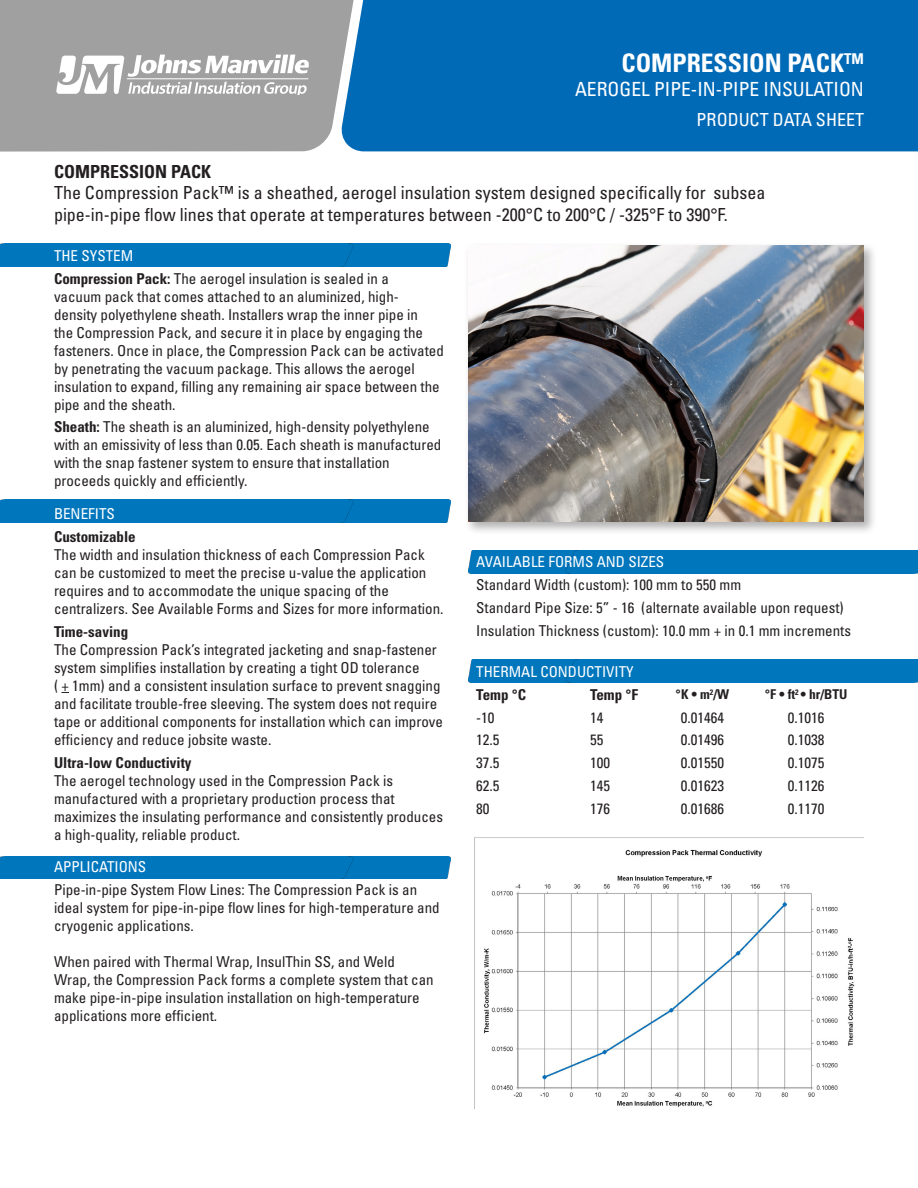
<style>
.page{position:relative;width:918px;height:1188px;background:#fff}
.page>*{position:absolute;margin:0;border:0;box-sizing:border-box;transform-origin:0 0}
.t1{font:700 condensed 25.5px "Univers LT Std";color:#fff}
.t2{font:condensed 19.5px "Univers LT Std";color:#fff}
.t3{font:condensed 18px/21.6px "Univers LT Std";color:#231f20}
.t4{font:condensed 18px "Univers LT Std";color:#fff}
.t5{font:700 condensed 18px "Univers LT Std";color:#231f20}
.t6{font:condensed 15px/18px "Univers LT Std";color:#231f20}
.t7{font:condensed 15px "Univers LT Std";color:#fff}
.t8{font:700 condensed 15px "Univers LT Std";color:#231f20}
.t9{font:700 condensed 13.5px "Univers LT Std";color:#231f20}
.s1{color:#fff}
.s2{font-weight:700}
</style>
<div class="page">
<div style="left:355px;top:0;width:563px;height:151px;background:#006ab7"></div>
<div style="left:469px;top:550px;width:97px;height:23px;background:#0076bd"></div>
<div style="left:566px;top:550px;width:352px;height:23px;background:#0076bd"></div>
<div style="left:469px;top:660px;width:97px;height:22px;background:#0076bd"></div>
<div style="left:566px;top:660px;width:352px;height:22px;background:#0076bd"></div>
<div style="left:353px;top:856px;width:97px;height:23px;background:#0076bd"></div>
<div style="left:0;top:856px;width:353px;height:23px;background:#0076bd"></div>
<div style="left:354px;top:500px;width:97px;height:22px;background:#0076bd"></div>
<div style="left:0;top:500px;width:354px;height:22px;background:#0076bd"></div>
<div style="left:353px;top:244px;width:97px;height:23px;background:#0076bd"></div>
<div style="left:0;top:244px;width:353px;height:23px;background:#0076bd"></div>
<img style="left:474px;top:837px;width:390px;height:271px">
<div style="left:464px;top:242px;width:413px;height:293px;background:#231f20;opacity:.35"></div>
<img style="left:468px;top:245px;width:396px;height:277px">
<div style="left:0;top:0;width:355px;height:152px;background:#a0a0a0"></div>
<svg style="left:56px;top:55px;width:253px;height:40px"></svg>
<h1 class="t1" style="left:622px;top:48px;width:244px">COMPRESSION PACK<sup>TM</sup></h1>
<h2 class="t2" style="left:575px;top:77px;width:290px">AEROGEL PIPE-IN-PIPE INSULATION</h2>
<p class="t4" style="left:697px;top:108px;width:169px">PRODUCT DATA SHEET</p>
<p class="t5" style="left:54px;top:160px;width:159px">COMPRESSION PACK</p>
<p class="t3" style="left:54px;top:182px;width:713px">The Compression Pack™ is a sheathed, aerogel insulation system designed specifically for subsea pipe-in-pipe flow lines that operate at temperatures between -200°C to 200°C / -325°F to 390°F.</p>
<p class="t6" style="left:54px;top:244px;width:336px;line-height:22.8px"><span class="s1">THE SYSTEM<br></span><span class="s2">Compression Pack:</span> The aerogel insulation is sealed in a</p>
<p class="t6" style="left:54px;top:287px;width:391px">vacuum pack that comes attached to an aluminized, high&shy;density polyethylene sheath. Installers wrap the inner pipe in<br>the Compression Pack, and secure it in place by engaging the fasteners. Once in place, the Compression Pack can be activated by penetrating the vacuum package. This allows the aerogel insulation to expand, filling any remaining air space between the pipe and the sheath.</p>
<p class="t6" style="left:54px;top:418px;width:389px"><span class="s2">Sheath:</span> The sheath is an aluminized, high-density polyethylene with an emissivity of less than 0.05. Each sheath is manufactured with the snap fastener system to ensure that installation proceeds quickly and efficiently.</p>
<p class="t7" style="left:54px;top:504px;width:62px">BENEFITS</p>
<p class="t8" style="left:54px;top:528px;width:83px">Customizable</p>
<p class="t6" style="left:54px;top:546px;width:391px">The width and insulation thickness of each Compression Pack can be customized to meet the precise u-value the application requires and to accommodate the unique spacing of the centralizers. See Available Forms and Sizes for more information.</p>
<p class="t8" style="left:54px;top:622px;width:76px">Time-saving</p>
<p class="t6" style="left:54px;top:640px;width:391px">The Compression Pack’s integrated jacketing and snap-fastener system simplifies installation by creating a tight OD tolerance<br>( + 1mm) and a consistent insulation surface to prevent snagging and facilitate trouble-free sleeving. The system does not require tape or additional components for installation which can improve efficiency and reduce jobsite waste.</p>
<p class="t8" style="left:54px;top:753px;width:139px">Ultra-low Conductivity</p>
<p class="t6" style="left:54px;top:771px;width:391px">The aerogel technology used in the Compression Pack is manufactured with a proprietary production process that maximizes the insulating performance and consistently produces a high-quality, reliable product.</p>
<p class="t7" style="left:54px;top:857px;width:94px">APPLICATIONS</p>
<p class="t6" style="left:54px;top:880px;width:387px">Pipe-in-pipe System Flow Lines: The Compression Pack is an ideal system for pipe-in-pipe flow lines for high-temperature and cryogenic applications.</p>
<p class="t6" style="left:54px;top:952px;width:381px">When paired with Thermal Wrap, InsulThin SS, and Weld Wrap, the Compression Pack forms a complete system that can make pipe-in-pipe insulation installation on high-temperature applications more efficient.</p>
<p class="t7" style="left:476px;top:553px;width:190px">AVAILABLE FORMS AND SIZES</p>
<p class="t6" style="left:476px;top:573px;width:376px;line-height:22.8px">Standard Width (custom): 100 mm to 550 mm<br>Standard Pipe Size: 5” - 16 (alternate available upon request)<br>Insulation Thickness (custom): 10.0 mm + in 0.1 mm increments</p>
<p class="t7" style="left:476px;top:662px;width:159px">THERMAL CONDUCTIVITY</p>
<p class="t8" style="left:476px;top:685px;width:51px">Temp °C</p>
<p class="t8" style="left:590px;top:685px;width:50px">Temp °F</p>
<p class="t9" style="left:676px;top:686px;width:55px">°K • m<sup>2</sup>/W</p>
<p class="t9" style="left:765px;top:686px;width:84px">°F • ft<sup>2</sup> • hr/BTU</p>
<p class="t6" style="left:476px;top:708px;width:20px">-10</p>
<p class="t6" style="left:590px;top:708px;width:15px">14</p>
<p class="t6" style="left:681px;top:708px;width:45px">0.01464</p>
<p class="t6" style="left:788px;top:708px;width:38px">0.1016</p>
<p class="t6" style="left:476px;top:731px;width:25px">12.5</p>
<p class="t6" style="left:590px;top:731px;width:15px">55</p>
<p class="t6" style="left:681px;top:731px;width:45px">0.01496</p>
<p class="t6" style="left:788px;top:731px;width:38px">0.1038</p>
<p class="t6" style="left:476px;top:754px;width:25px">37.5</p>
<p class="t6" style="left:590px;top:754px;width:21px">100</p>
<p class="t6" style="left:681px;top:754px;width:45px">0.01550</p>
<p class="t6" style="left:788px;top:754px;width:38px">0.1075</p>
<p class="t6" style="left:476px;top:777px;width:25px">62.5</p>
<p class="t6" style="left:590px;top:777px;width:21px">145</p>
<p class="t6" style="left:681px;top:777px;width:45px">0.01623</p>
<p class="t6" style="left:788px;top:777px;width:38px">0.1126</p>
<p class="t6" style="left:476px;top:799px;width:15px">80</p>
<p class="t6" style="left:590px;top:799px;width:21px">176</p>
<p class="t6" style="left:681px;top:799px;width:45px">0.01686</p>
<p class="t6" style="left:788px;top:799px;width:38px">0.1170</p>
</div>
